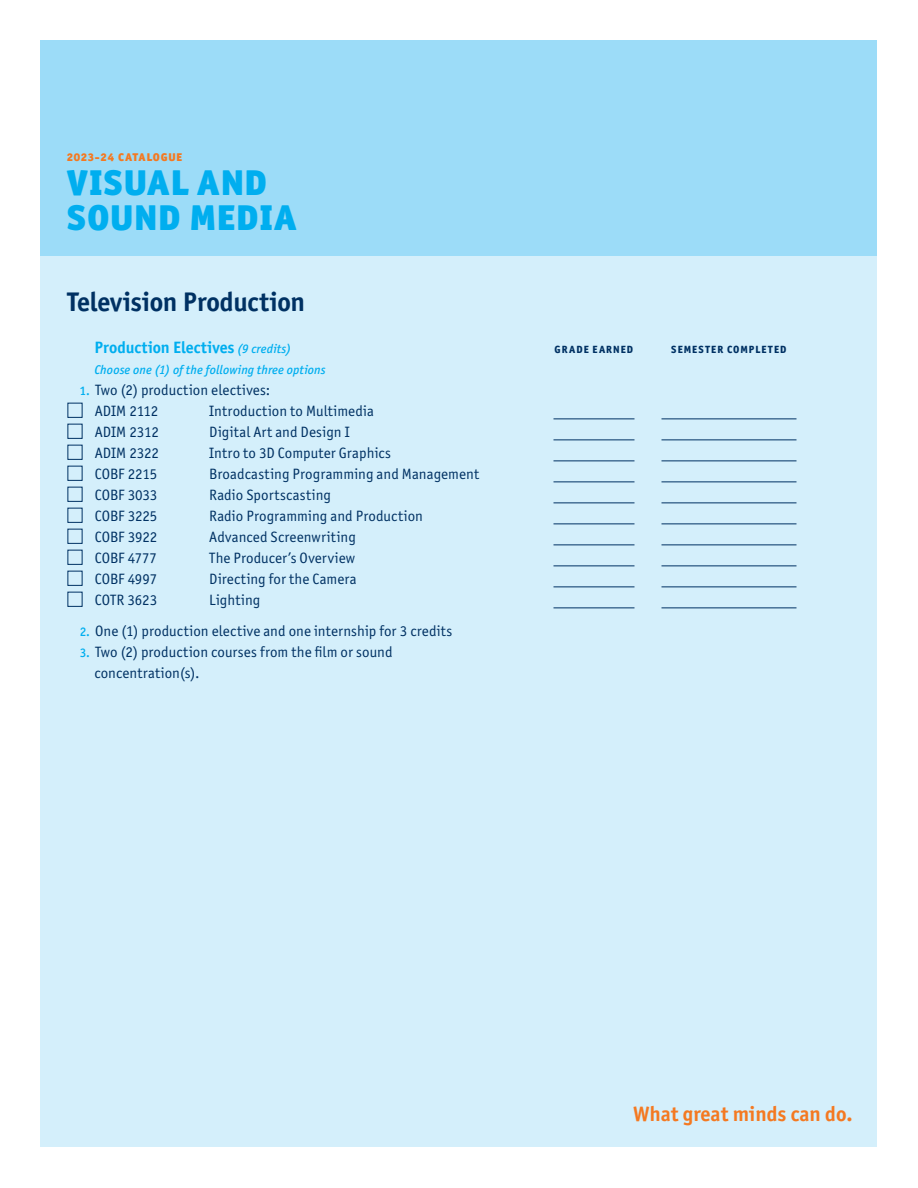
<style>
.page{position:relative;width:918px;height:1188px;background:#fff}
.page>*{position:absolute;margin:0;border:0;box-sizing:border-box;transform-origin:0 0}
.t1{font:900 36px "Officina Sans ITC Std";letter-spacing:.025em;color:#00aeef}
.t2{font:700 27px "Officina Sans ITC Std";letter-spacing:-.01em;color:#003163}
.t3{font:700 21px "Officina Sans ITC Std";color:#f47921}
.t4{font:700 16.5px "Officina Sans ITC Std";color:#00aeef}
.t5{font:15px "Officina Sans ITC Std";letter-spacing:.005em;color:#003163}
.t6{font:italic 500 12.75px "Officina Sans ITC Std";letter-spacing:.01em;color:#00aeef}
.t7{font:900 11.25px "Officina Sans ITC Std";letter-spacing:.065em;color:#f47921}
.t8{font:800 10.5px "Officina Sans ITC Std";letter-spacing:.095em;color:#003163}
.s1{font-weight:500;font-style:italic;font-size:12.75px}
.s2{font-weight:500;font-size:12.75px;color:#00aeef}
</style>
<div class="page">
<div style="left:40px;top:40px;width:838px;height:1108px;background:#d4effb"></div>
<div style="left:68px;top:403px;width:14px;height:15px;border:1px solid #003163"></div>
<hr style="left:554px;top:418px;width:80px;height:1px;background:#003163">
<hr style="left:662px;top:418px;width:134px;height:1px;background:#003163">
<div style="left:68px;top:424px;width:14px;height:15px;border:1px solid #003163"></div>
<hr style="left:554px;top:440px;width:80px;height:1px;background:#003163">
<hr style="left:662px;top:440px;width:134px;height:1px;background:#003163">
<div style="left:68px;top:445px;width:14px;height:15px;border:1px solid #003163"></div>
<hr style="left:554px;top:460px;width:80px;height:1px;background:#003163">
<hr style="left:662px;top:460px;width:134px;height:1px;background:#003163">
<div style="left:68px;top:466px;width:14px;height:15px;border:1px solid #003163"></div>
<hr style="left:554px;top:482px;width:80px;height:1px;background:#003163">
<hr style="left:662px;top:482px;width:134px;height:1px;background:#003163">
<div style="left:68px;top:487px;width:14px;height:15px;border:1px solid #003163"></div>
<hr style="left:554px;top:502px;width:80px;height:1px;background:#003163">
<hr style="left:662px;top:502px;width:134px;height:1px;background:#003163">
<div style="left:68px;top:508px;width:14px;height:15px;border:1px solid #003163"></div>
<hr style="left:554px;top:524px;width:80px;height:1px;background:#003163">
<hr style="left:662px;top:524px;width:134px;height:1px;background:#003163">
<div style="left:68px;top:529px;width:14px;height:15px;border:1px solid #003163"></div>
<hr style="left:554px;top:544px;width:80px;height:1px;background:#003163">
<hr style="left:662px;top:544px;width:134px;height:1px;background:#003163">
<div style="left:68px;top:550px;width:14px;height:15px;border:1px solid #003163"></div>
<hr style="left:554px;top:566px;width:80px;height:1px;background:#003163">
<hr style="left:662px;top:566px;width:134px;height:1px;background:#003163">
<div style="left:68px;top:571px;width:14px;height:15px;border:1px solid #003163"></div>
<hr style="left:554px;top:586px;width:80px;height:1px;background:#003163">
<hr style="left:662px;top:586px;width:134px;height:1px;background:#003163">
<div style="left:68px;top:592px;width:14px;height:15px;border:1px solid #003163"></div>
<hr style="left:554px;top:608px;width:80px;height:1px;background:#003163">
<hr style="left:662px;top:608px;width:134px;height:1px;background:#003163">
<div style="left:40px;top:40px;width:838px;height:216px;background:#9cdcf8"></div>
<p class="t7" style="left:67px;top:149px;width:117px">2023-24 CATALOGUE</p>
<p class="t1" style="left:67px;top:159px;width:202px">VISUAL AND</p>
<p class="t1" style="left:67px;top:194px;width:232px">SOUND MEDIA</p>
<p class="t2" style="left:68px;top:285px;width:239px">Television Production</p>
<p class="t4" style="left:94px;top:337px;width:198px">Production Electives <span class="s1">(9 credits)</span></p>
<p class="t6" style="left:94px;top:362px;width:233px">Choose one (1) of the following three options</p>
<p class="t5" style="left:80px;top:381px;width:192px"><span class="s2">1.</span> Two (2) production electives:</p>
<p class="t5" style="left:95px;top:402px;width:65px">ADIM 2112</p>
<p class="t5" style="left:209px;top:402px;width:166px">Introduction to Multimedia</p>
<p class="t5" style="left:95px;top:423px;width:66px">ADIM 2312</p>
<p class="t5" style="left:209px;top:423px;width:142px">Digital Art and Design I</p>
<p class="t5" style="left:95px;top:444px;width:66px">ADIM 2322</p>
<p class="t5" style="left:209px;top:444px;width:183px">Intro to 3D Computer Graphics</p>
<p class="t5" style="left:95px;top:465px;width:64px">COBF 2215</p>
<p class="t5" style="left:209px;top:465px;width:271px">Broadcasting Programming and Management</p>
<p class="t5" style="left:95px;top:486px;width:64px">COBF 3033</p>
<p class="t5" style="left:209px;top:486px;width:123px">Radio Sportscasting</p>
<p class="t5" style="left:95px;top:507px;width:64px">COBF 3225</p>
<p class="t5" style="left:209px;top:507px;width:215px">Radio Programming and Production</p>
<p class="t5" style="left:95px;top:528px;width:64px">COBF 3922</p>
<p class="t5" style="left:209px;top:528px;width:148px">Advanced Screenwriting</p>
<p class="t5" style="left:95px;top:549px;width:64px">COBF 4777</p>
<p class="t5" style="left:209px;top:549px;width:147px">The Producer’s Overview</p>
<p class="t5" style="left:95px;top:570px;width:64px">COBF 4997</p>
<p class="t5" style="left:209px;top:570px;width:149px">Directing for the Camera</p>
<p class="t5" style="left:95px;top:591px;width:64px">COTR 3623</p>
<p class="t5" style="left:209px;top:591px;width:53px">Lighting</p>
<p class="t5" style="left:80px;top:622px;width:374px"><span class="s2">2.</span> One (1) production elective and one internship for 3 credits</p>
<p class="t5" style="left:80px;top:643px;width:314px"><span class="s2">3.</span> Two (2) production courses from the film or sound</p>
<p class="t5" style="left:94px;top:664px;width:107px">concentration(s).</p>
<p class="t8" style="left:555px;top:342px;width:80px">GRADE EARNED</p>
<p class="t8" style="left:671px;top:342px;width:117px">SEMESTER COMPLETED</p>
<h3 class="t3" style="left:633px;top:1100px;width:221px">What great minds can do.</h3>
</div>
